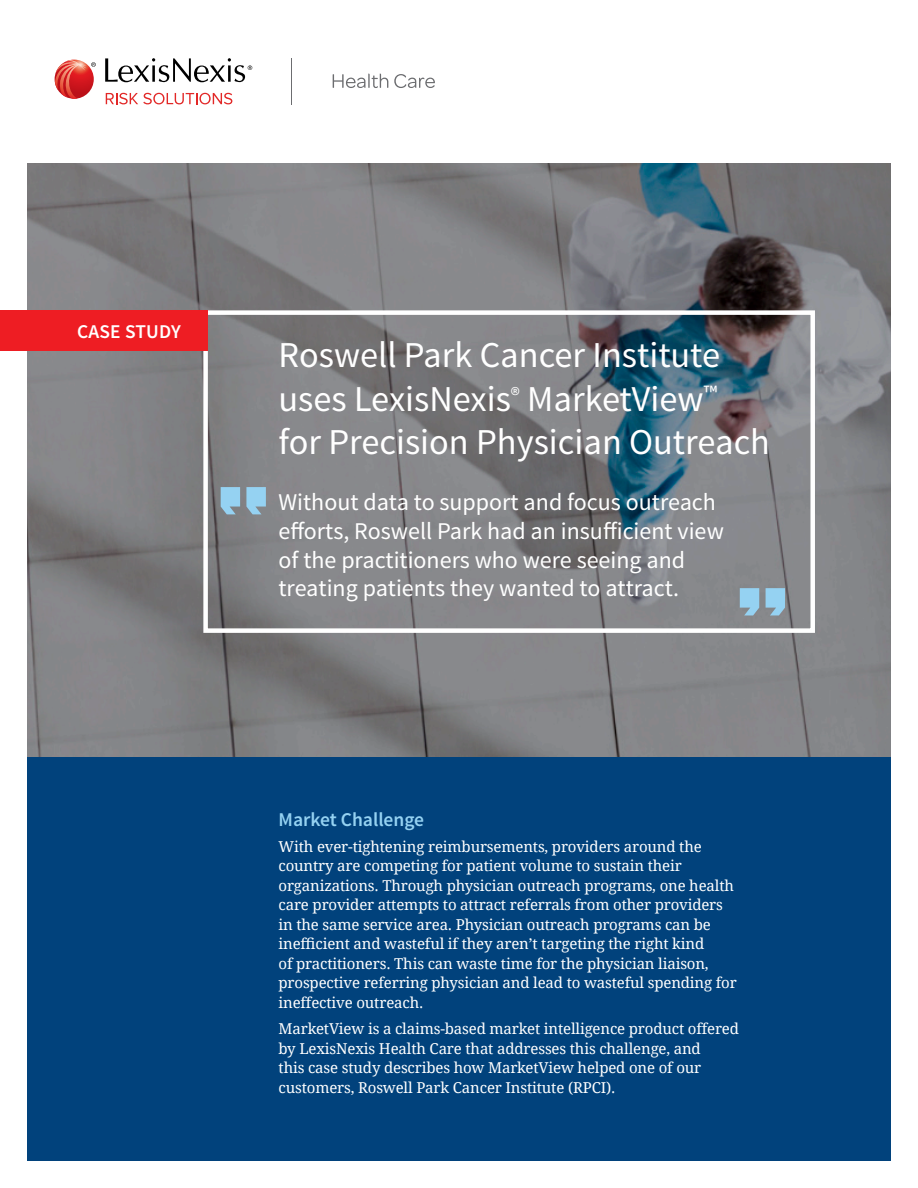
<style>
.page{position:relative;width:918px;height:1188px;background:#fff}
.page>*{position:absolute;margin:0;border:0;box-sizing:border-box;transform-origin:0 0}
.t1{font:36.3px/43.7px "Source Sans Pro";color:#fff}
.t2{font:24px/28.8px "Source Sans Pro";color:#fff}
.Content_-_Subhead{font:600 19.5px "Source Sans Pro";color:#95d2f2}
.DESCRIPTOR_FLAG_-_LE{font:600 19.5px "Source Sans Pro";letter-spacing:.01em;color:#fff}
.Content_-_Subhead-2{font:15px/19.5px "Droid Serif";letter-spacing:-.01em;color:#fff}
.Content_-_1_Column{font:15px/19.5px "Droid Serif";letter-spacing:-.01em;color:#fff}
</style>
<div class="page">
<svg style="left:27px;top:163px;width:864px;height:594px;background:#7a7d80"></svg>
<div style="left:203px;top:310px;width:612px;height:323px;border:4px solid #fff"></div>
<svg style="left:221px;top:487px;width:19px;height:27px"></svg>
<svg style="left:246px;top:487px;width:20px;height:27px"></svg>
<svg style="left:766px;top:588px;width:19px;height:27px"></svg>
<svg style="left:740px;top:588px;width:19px;height:27px"></svg>
<div style="left:0;top:310px;width:208px;height:41px;background:#ee1d23"></div>
<div style="left:27px;top:757px;width:864px;height:404px;background:#01427c"></div>
<svg style="left:106px;top:93px;width:126px;height:11px"></svg>
<svg style="left:105px;top:58px;width:147px;height:24px"></svg>
<svg style="left:55px;top:60px;width:41px;height:39px"></svg>
<hr style="left:292px;top:58px;width:1px;height:46px;background:#6c6d70">
<svg style="left:333px;top:74px;width:55px;height:14px"></svg>
<svg style="left:394px;top:74px;width:41px;height:14px"></svg>
<p class="DESCRIPTOR_FLAG_-_LE" style="left:77px;top:319px;width:105px">CASE STUDY</p>
<p class="t1" style="left:279px;top:334px;width:493px">Roswell Park Cancer Institute uses LexisNexis<sup>®</sup> MarketView<sup>™<br></sup>for Precision Physician Outreach</p>
<p class="t2" style="left:279px;top:488px;width:447px">Without data to support and focus outreach efforts, Roswell Park had an insufficient view of the practitioners who were seeing and treating patients they wanted to attract.</p>
<p class="Content_-_Subhead" style="left:279px;top:807px;width:147px">Market Challenge</p>
<p class="Content_-_Subhead-2" style="left:279px;top:836px;width:460px">With ever-tightening reimbursements, providers around the country are competing for patient volume to sustain their organizations. Through physician outreach programs, one health care provider attempts to attract referrals from other providers in the same service area. Physician outreach programs can be inefficient and wasteful if they aren’t targeting the right kind<br>of practitioners. This can waste time for the physician liaison, prospective referring physician and lead to wasteful spending for ineffective outreach.</p>
<p class="Content_-_1_Column" style="left:279px;top:1019px;width:462px">MarketView is a claims-based market intelligence product offered by LexisNexis Health Care that addresses this challenge, and<br>this case study describes how MarketView helped one of our customers, Roswell Park Cancer Institute (RPCI).</p>
</div>
